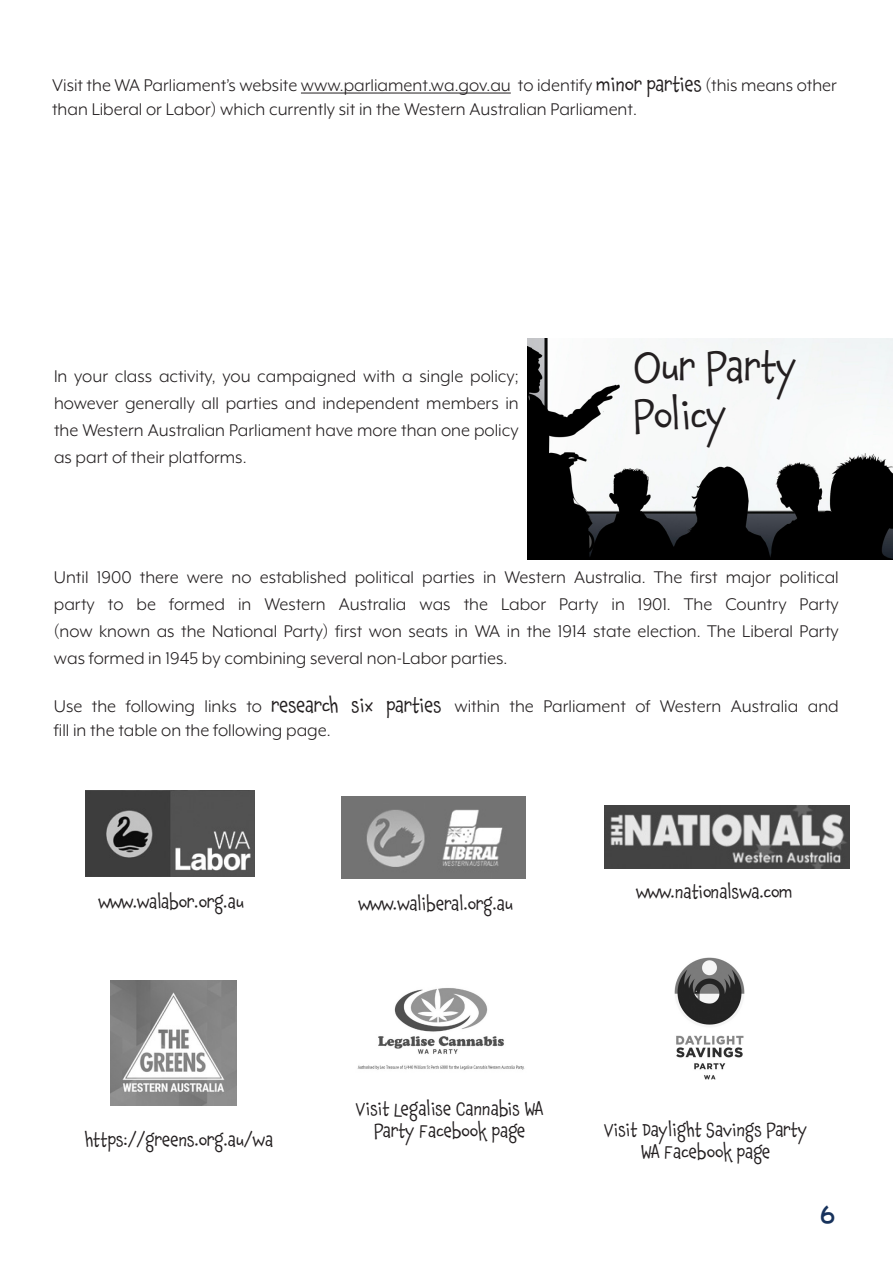
<style>
.page{position:relative;width:893px;height:1263px;background:#fff}
.page>*{position:absolute;margin:0;border:0;box-sizing:border-box;transform-origin:0 0}
.t1{font:40.35px "Chaloops";letter-spacing:-.01em;color:#231f20}
.t2{font:34.5px "Blambot FX Pro Light BB";color:#17325c}
.t3{font:19.5px/24px "Mr Eaves XL Mod OT";color:#231f20}
.t4{font:18px/21.6px "Chaloops";color:#231f20;text-align:center}
.t5{font:18px "Chaloops";letter-spacing:-.02em;color:#231f20}
.s1{font-family:"Chaloops"}
</style>
<div class="page">
<img style="left:528px;top:339px;width:365px;height:221px">
<hr style="left:301px;top:93px;width:210px;height:1px;background:#231f20">
<img style="left:85px;top:791px;width:170px;height:85px">
<img style="left:605px;top:806px;width:244px;height:62px">
<img style="left:341px;top:796px;width:184px;height:82px">
<img style="left:111px;top:980px;width:125px;height:126px">
<img style="left:357px;top:988px;width:168px;height:82px">
<img style="left:674px;top:958px;width:70px;height:121px">
<p class="t3" style="left:52px;top:73px;width:786px">Visit the WA Parliament’s website www.parliament.wa.gov.au to identify <span class="s1">minor parties</span> (this means other than Liberal or Labor) which currently sit in the Western Australian Parliament.</p>
<p class="t3" style="left:54px;top:364px;width:466px">In your class activity, you campaigned with a single policy;</p>
<p class="t3" style="left:54px;top:391px;width:466px">however generally all parties and independent members in</p>
<p class="t3" style="left:54px;top:418px;width:466px">the Western Australian Parliament have more than one policy</p>
<p class="t3" style="left:54px;top:445px;width:194px">as part of their platforms.</p>
<p class="t1" style="left:634px;top:334px;width:165px">Our Party</p>
<p class="t1" style="left:634px;top:382px;width:95px">Policy</p>
<p class="t3" style="left:54px;top:565px;width:786px">Until 1900 there were no established political parties in Western Australia. The first major political</p>
<p class="t3" style="left:54px;top:592px;width:786px">party to be formed in Western Australia was the Labor Party in 1901. The Country Party</p>
<p class="t3" style="left:54px;top:619px;width:786px">(now known as the National Party) first won seats in WA in the 1914 state election. The Liberal Party</p>
<p class="t3" style="left:54px;top:646px;width:455px">was formed in 1945 by combining several non-Labor parties.</p>
<p class="t3" style="left:54px;top:694px;width:786px">Use the following links to <span class="s1">research six parties</span> within the Parliament of Western Australia and</p>
<p class="t3" style="left:54px;top:718px;width:278px">fill in the table on the following page.</p>
<p class="t4" style="left:98px;top:890px;width:147px">www.walabor.org.au</p>
<p class="t4" style="left:359px;top:893px;width:156px">www.waliberal.org.au</p>
<p class="t5" style="left:636px;top:877px;width:158px">www.nationalswa.com</p>
<p class="t4" style="left:85px;top:1129px;width:190px">https://greens.org.au/wa</p>
<p class="t4" style="left:356px;top:1098px;width:189px">Visit Legalise Cannabis WA<br>Party Facebook page</p>
<p class="t4" style="left:604px;top:1119px;width:205px">Visit Daylight Savings Party<br>WA Facebook page</p>
<h2 class="t2" style="left:820px;top:1198px;width:17px">6</h2>
</div>
